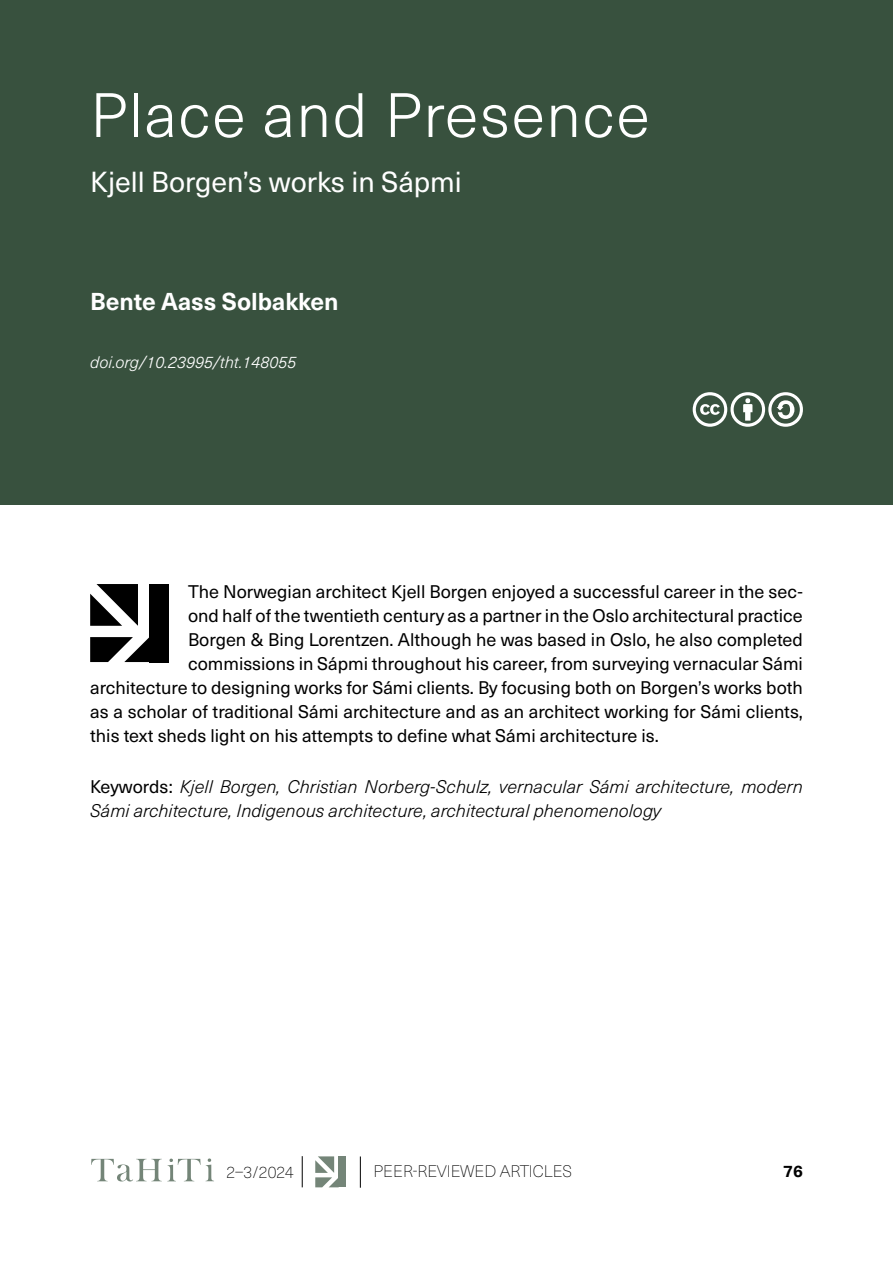
<style>
.page{position:relative;width:893px;height:1263px;background:#fff}
.page>*{position:absolute;margin:0;border:0;box-sizing:border-box;transform-origin:0 0}
.H1__Otsikko_1{font:300 61.5px "Neue Haas Unica W1 G";letter-spacing:.025em;color:#fff}
.H2__Otsikko_2{font:28.5px "Neue Haas Unica W1 G";color:#fff}
.H4__kirjoittajan_nimi{font:700 24px "Neue Haas Unica W1 G";color:#fff}
.tiivistelmä_en{font:18px "Neue Haas Unica W1 G";color:#000}
.p__avainsanat{font:italic 300 18px/24px "Neue Haas Unica W1 G";color:#000}
.t1{font:100 16.5px "Neue Haas Unica W1 G";color:#000}
.H5__doi{font:italic 300 16.5px "Neue Haas Unica W1 G";color:#fff}
.t2{font:700 16.5px "Neue Haas Unica W1 G";color:#000}
.s1{font-weight:400;font-style:normal}
</style>
<div class="page">
<div style="left:0;top:0;width:892px;height:505px;background:#38513e"></div>
<hr style="left:302px;top:1156px;width:1px;height:31px;background:#000">
<svg style="left:90px;top:584px;width:48px;height:42px"></svg>
<svg style="left:90px;top:637px;width:59px;height:25px"></svg>
<div style="left:149px;top:584px;width:20px;height:78px;background:#000"></div>
<svg style="left:315px;top:1156px;width:23px;height:31px"></svg>
<div style="left:338px;top:1156px;width:8px;height:31px;background:#748578"></div>
<hr style="left:360px;top:1156px;width:1px;height:32px;background:#000">
<svg style="left:91px;top:1158px;width:123px;height:23px"></svg>
<svg style="left:692px;top:392px;width:110px;height:35px"></svg>
<h1 class="H1__Otsikko_1" style="left:90px;top:70px;width:561px">Place and Presence</h1>
<h2 class="H2__Otsikko_2" style="left:90px;top:161px;width:373px">Kjell Borgen’s works in Sápmi</h2>
<p class="H4__kirjoittajan_nimi" style="left:90px;top:283px;width:250px">Bente Aass Solbakken</p>
<p class="H5__doi" style="left:90px;top:350px;width:208px">doi.org/10.23995/tht.148055</p>
<p class="tiivistelmä_en" style="left:188px;top:578px;width:616px">The Norwegian architect Kjell Borgen enjoyed a successful career in the sec-</p>
<p class="tiivistelmä_en" style="left:188px;top:602px;width:616px">ond half of the twentieth century as a partner in the Oslo architectural practice</p>
<p class="tiivistelmä_en" style="left:188px;top:626px;width:616px">Borgen &amp; Bing Lorentzen. Although he was based in Oslo, he also completed</p>
<p class="tiivistelmä_en" style="left:188px;top:650px;width:616px">commissions in Sápmi throughout his career, from surveying vernacular Sámi</p>
<p class="tiivistelmä_en" style="left:90px;top:674px;width:714px">architecture to designing works for Sámi clients. By focusing both on Borgen’s works both</p>
<p class="tiivistelmä_en" style="left:90px;top:698px;width:714px">as a scholar of traditional Sámi architecture and as an architect working for Sámi clients,</p>
<p class="tiivistelmä_en" style="left:90px;top:722px;width:570px">this text sheds light on his attempts to define what Sámi architecture is.</p>
<p class="p__avainsanat" style="left:90px;top:773px;width:714px"><span class="s1">Keywords:</span> Kjell Borgen, Christian Norberg-Schulz, vernacular Sámi architecture, modern<br>Sámi architecture, Indigenous architecture, architectural phenomenology</p>
<p class="t1" style="left:226px;top:1160px;width:69px">2–3/2024</p>
<p class="t1" style="left:373px;top:1160px;width:200px">PEER-REVIEWED ARTICLES</p>
<p class="t2" style="left:783px;top:1159px;width:21px">76</p>
</div>
